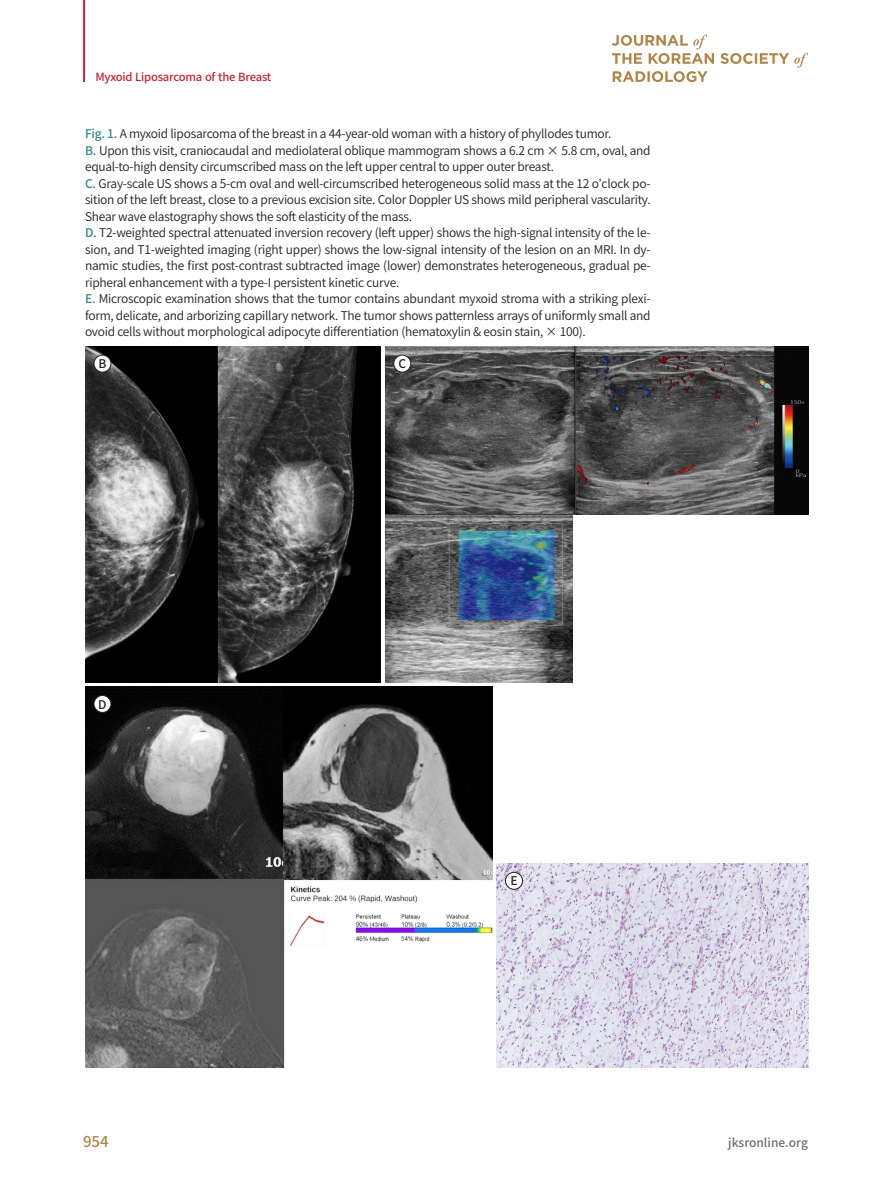
<style>
.page{position:relative;width:893px;height:1191px;background:#fff}
.page>*{position:absolute;margin:0;border:0;box-sizing:border-box;transform-origin:0 0}
.t1{font:500 15px "Noto Sans CJ Kkr";color:#b08548}
.그림제목1{font:600 12px/16.5px "Noto Sans CJ Kkr";letter-spacing:-.02em;color:#231f20;text-align:justify}
.그림제목{font:600 12px "Noto Sans CJ Kkr";letter-spacing:-.02em;color:#231f20}
.t2{font:500 12px "Noto Sans CJ Kkr";color:#6c6d70}
.캡션{font:500 12px "Noto Sans CJ Kkr";color:#231f20}
.t3{font:500 11.25px "Noto Sans CJ Kkr";letter-spacing:-.02em;color:#c8242b}
.s1{font-weight:500;color:#328886}
</style>
<div class="page">
<hr style="left:83px;top:0;width:2px;height:82px;background:#c8242b">
<svg style="left:612px;top:35px;width:196px;height:47px"></svg>
<img style="left:85px;top:346px;width:296px;height:336px">
<img style="left:385px;top:346px;width:423px;height:168px">
<img style="left:385px;top:514px;width:187px;height:168px">
<div style="left:94px;top:355px;width:17px;height:17px;background:#fff;border-radius:50%"></div>
<div style="left:94px;top:355px;width:17px;height:17px;border:1px solid #231f20;border-radius:50%"></div>
<div style="left:394px;top:355px;width:17px;height:17px;background:#fff;border-radius:50%"></div>
<div style="left:394px;top:355px;width:17px;height:17px;border:1px solid #231f20;border-radius:50%"></div>
<img style="left:85px;top:686px;width:407px;height:381px">
<img style="left:497px;top:863px;width:311px;height:204px">
<div style="left:94px;top:695px;width:17px;height:17px;background:#fff;border-radius:50%"></div>
<div style="left:94px;top:695px;width:17px;height:17px;border:1px solid #231f20;border-radius:50%"></div>
<div style="left:505px;top:872px;width:17px;height:17px;background:#fff;border-radius:50%"></div>
<div style="left:505px;top:872px;width:18px;height:17px;border:1px solid #231f20;border-radius:50%"></div>
<p class="t3" style="left:96px;top:70px;width:177px">Myxoid Liposarcoma of the Breast</p>
<p class="그림제목" style="left:85px;top:127px;width:528px"><span class="s1">Fig. 1.</span> A myxoid liposarcoma of the breast in a 44-year-old woman with a history of phyllodes tumor.</p>
<p class="그림제목1" style="left:85px;top:142px;width:567px"><span class="s1">B.</span> Upon this visit, craniocaudal and mediolateral oblique mammogram shows a 6.2 cm × 5.8 cm, oval, and equal-to-high density circumscribed mass on the left upper central to upper outer breast.</p>
<p class="그림제목1" style="left:85px;top:175px;width:567px"><span class="s1">C.</span> Gray-scale US shows a 5-cm oval and well-circumscribed heterogeneous solid mass at the 12 o’clock po&shy;sition of the left breast, close to a previous excision site. Color Doppler US shows mild peripheral vascularity.<br>Shear wave elastography shows the soft elasticity of the mass.</p>
<p class="그림제목1" style="left:85px;top:225px;width:567px"><span class="s1">D.</span> T2-weighted spectral attenuated inversion recovery (left upper) shows the high-signal intensity of the le&shy;sion, and T1-weighted imaging (right upper) shows the low-signal intensity of the lesion on an MRI. In dy&shy;namic studies, the first post-contrast subtracted image (lower) demonstrates heterogeneous, gradual pe&shy;ripheral enhancement with a type-I persistent kinetic curve.</p>
<p class="그림제목1" style="left:85px;top:291px;width:567px"><span class="s1">E.</span> Microscopic examination shows that the tumor contains abundant myxoid stroma with a striking plexi&shy;form, delicate, and arborizing capillary network. The tumor shows patternless arrays of uniformly small and ovoid cells without morphological adipocyte differentiation (hematoxylin &amp; eosin stain, × 100).</p>
<p class="캡션" style="left:98px;top:357px;width:10px">B</p>
<p class="캡션" style="left:398px;top:357px;width:9px">C</p>
<p class="캡션" style="left:98px;top:697px;width:10px">D</p>
<p class="캡션" style="left:510px;top:874px;width:9px">E</p>
<p class="t1" style="left:83px;top:1132px;width:27px">954</p>
<p class="t2" style="left:728px;top:1135px;width:81px">jksronline.org</p>
</div>
